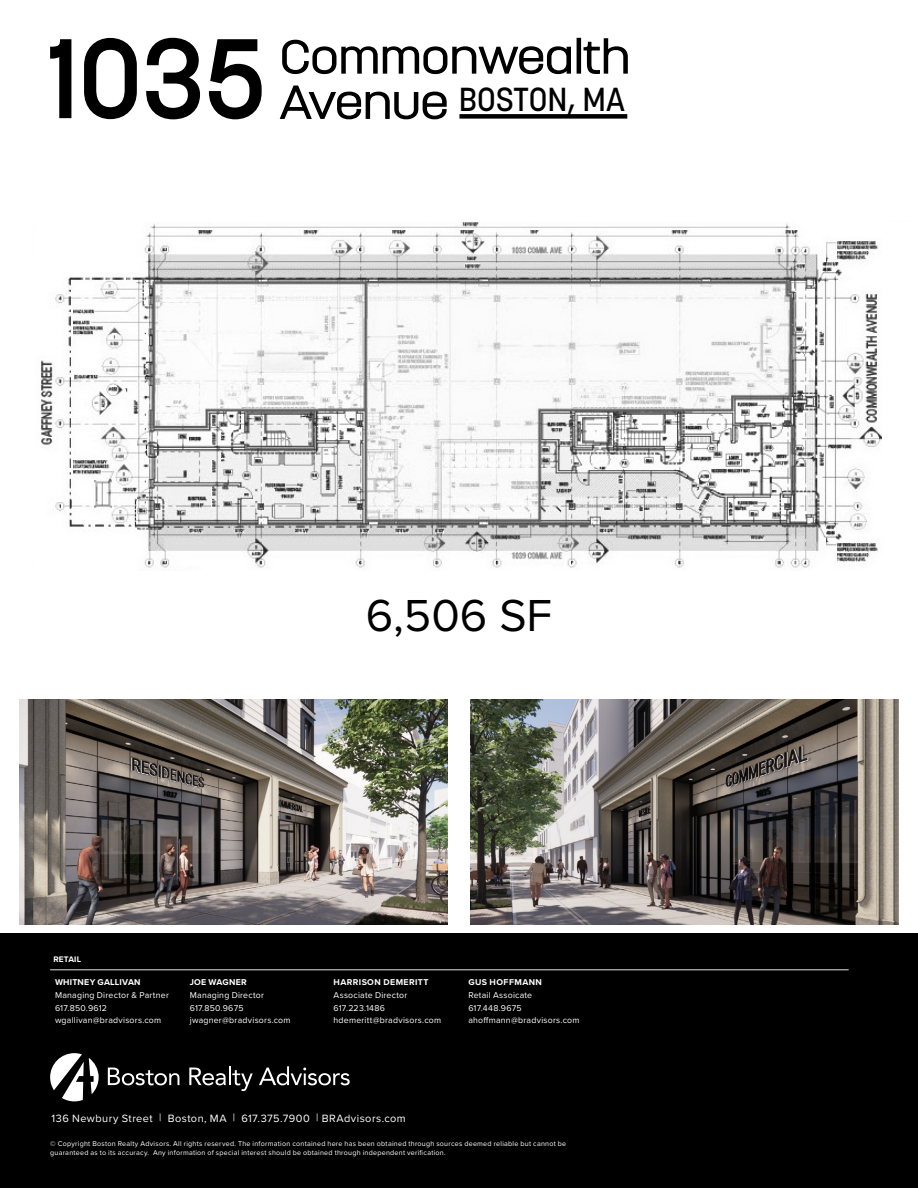
<style>
.page{position:relative;width:918px;height:1188px;background:#fff}
.page>*{position:absolute;margin:0;border:0;box-sizing:border-box;transform-origin:0 0}
.t1{font:46.5px "Proxima Nova";color:#000}
.t2{font:500 33px "Korolev";color:#000}
.t3{font:10.95px "Proxima Nova";letter-spacing:.04em;color:#fff}
.t4{font:8.7px/12.5px "Proxima Nova";letter-spacing:.025em;color:#fff}
.t5{font:700 8.7px "Proxima Nova";letter-spacing:.04em;color:#fff}
.t6{font:700 8.4px "Proxima Nova";letter-spacing:.02em;color:#fff}
.t7{font:7.2px/9.1px "Proxima Nova";letter-spacing:.035em;color:#fff}
</style>
<div class="page">
<div style="left:0;top:933px;width:918px;height:255px;background:#000"></div>
<hr style="left:50px;top:969px;width:799px;height:1px;background:#fff">
<svg style="left:279px;top:85px;width:168px;height:35px"></svg>
<svg style="left:282px;top:37px;width:346px;height:38px"></svg>
<div style="left:459px;top:114px;width:168px;height:5px;background:#000"></div>
<svg style="left:50px;top:37px;width:212px;height:83px"></svg>
<svg style="left:108px;top:1068px;width:71px;height:17px"></svg>
<svg style="left:189px;top:1066px;width:64px;height:25px"></svg>
<svg style="left:259px;top:1066px;width:91px;height:19px"></svg>
<svg style="left:50px;top:1053px;width:49px;height:48px"></svg>
<img style="left:41px;top:222px;width:841px;height:346px">
<img style="left:470px;top:700px;width:429px;height:224px">
<img style="left:19px;top:700px;width:429px;height:224px">
<h2 class="t2" style="left:459px;top:78px;width:168px">BOSTON, MA</h2>
<h1 class="t1" style="left:366px;top:581px;width:188px">6,506 SF</h1>
<p class="t6" style="left:53px;top:953px;width:29px">RETAIL</p>
<p class="t5" style="left:55px;top:976px;width:87px">WHITNEY GALLIVAN</p>
<p class="t4" style="left:55px;top:988px;width:115px">Managing Director &amp; Partner<br>617.850.9612 wgallivan@bradvisors.com</p>
<p class="t5" style="left:190px;top:976px;width:59px">JOE WAGNER</p>
<p class="t4" style="left:190px;top:988px;width:102px">Managing Director<br>617.850.9675 jwagner@bradvisors.com</p>
<p class="t5" style="left:334px;top:976px;width:96px">HARRISON DEMERITT</p>
<p class="t4" style="left:334px;top:988px;width:109px">Associate Director<br>617.223.1486 hdemeritt@bradvisors.com</p>
<p class="t5" style="left:468px;top:976px;width:75px">GUS HOFFMANN</p>
<p class="t4" style="left:468px;top:988px;width:113px">Retail Assoicate<br>617.448.9675 ahoffmann@bradvisors.com</p>
<h3 class="t3" style="left:52px;top:1110px;width:356px">136 Newbury Street | Boston, MA | 617.375.7900 | BRAdvisors.com</h3>
<p class="t7" style="left:50px;top:1138px;width:518px">© Copyright Boston Realty Advisors. All rights reserved. The information contained here has been obtained through sources deemed reliable but cannot be guaranteed as to its accuracy. Any information of special interest should be obtained through independent verification.</p>
</div>
